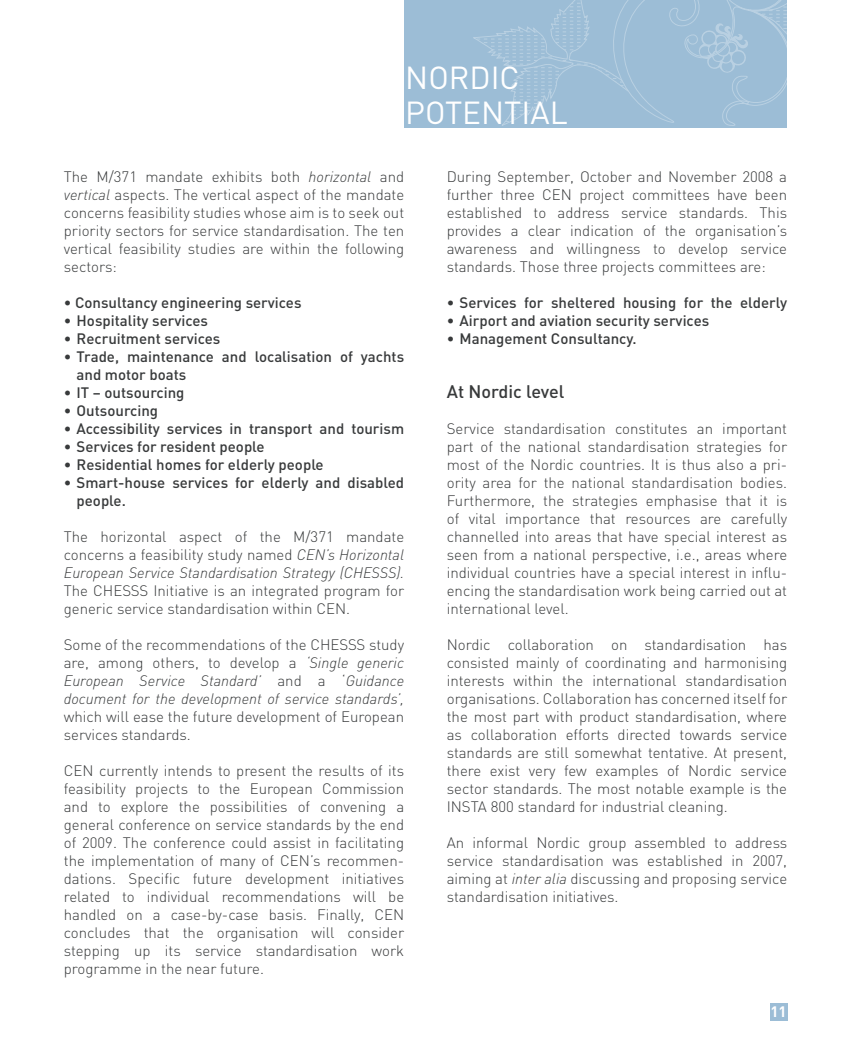
<style>
.page{position:relative;width:851px;height:1063px;background:#fff}
.page>*{position:absolute;margin:0;border:0;box-sizing:border-box;transform-origin:0 0}
.t1{font:31.5px/34.5px "DIN";color:#fff}
.t2{font:500 18px "DIN";color:#383a3b}
.t3{font:300 15px/18px "DIN";color:#383a3b;text-align:justify}
.t4{font:500 15px/18px "DIN";color:#383a3b}
.t5{font:italic 300 15px/18px "DIN";color:#383a3b;text-align:justify}
.t6{font:700 15px "DIN";color:#fff}
.s1{font-style:italic}
.s2{font-style:normal}
</style>
<div class="page">
<div style="left:404px;top:0;width:383px;height:128px;background:#9cbdd6"></div>
<svg style="left:473px;top:0;width:314px;height:126px"></svg>
<div style="left:770px;top:1003px;width:17px;height:17px;background:#9cbdd6"></div>
<h1 class="t1" style="left:405px;top:60px;width:164px">NORDIC<br>POTENtIAL</h1>
<p class="t3" style="left:64px;top:168px;width:342px">The M/371 mandate exhibits both <span class="s1">horizontal</span> and <span class="s1">vertical</span> aspects. The vertical aspect of the mandate concerns feasibility studies whose aim is to seek out priority sectors for service standardisation. The ten vertical feasibility studies are within the following sectors:</p>
<p class="t4" style="left:64px;top:293px;width:239px">• Consultancy engineering services</p>
<p class="t4" style="left:64px;top:311px;width:146px">• Hospitality services</p>
<p class="t4" style="left:64px;top:329px;width:158px">• Recruitment services</p>
<p class="t4" style="left:77px;top:347px;width:329px;text-indent:-13px">• Trade, maintenance and localisation of yachts and motor boats</p>
<p class="t4" style="left:64px;top:383px;width:122px">• IT – outsourcing</p>
<p class="t4" style="left:64px;top:401px;width:96px">• Outsourcing</p>
<p class="t4" style="left:64px;top:419px;width:342px">• Accessibility services in transport and tourism</p>
<p class="t4" style="left:64px;top:437px;width:202px">• Services for resident people</p>
<p class="t4" style="left:64px;top:455px;width:261px">• Residential homes for elderly people</p>
<p class="t4" style="left:77px;top:473px;width:329px;text-indent:-13px">• Smart-house services for elderly and disabled people.</p>
<p class="t3" style="left:64px;top:528px;width:342px">The horizontal aspect of the M/371 mandate concerns a feasibility study named <span class="s1">CEN’s Horizontal European Service Standardisation Strategy (CHESSS).</span></p>
<p class="t3" style="left:64px;top:582px;width:342px">The CHESSS Initiative is an integrated program for generic service standardisation within CEN.</p>
<p class="t5" style="left:64px;top:636px;width:342px"><span class="s2">Some of the recommendations of the CHESSS study are, among others, to develop a</span> ‘Single generic European Service Standard’ <span class="s2">and a ‘</span>Guidance document for the development of service standards’,</p>
<p class="t3" style="left:64px;top:708px;width:342px">which will ease the future development of European services standards.</p>
<p class="t3" style="left:64px;top:762px;width:342px">CE N currently intends to present the results of its feasibility projects to the European Commission and to explore the possibilities of convening a general conference on service standards by the end of 2009. The conference could assist in facilitating the implementation of many of CEN’s recommen&shy;dations. Specific future development initiatives related to individual recommendations will be handled on a case-by-case basis. Finally, CEN concludes that the organisation will consider stepping up its service standardisation work programme in the near future.</p>
<p class="t3" style="left:446px;top:168px;width:342px">During September, October and November 2008 a further three CEN project committees have been established to address service standards. This provides a clear indication of the organisation’s awareness and willingness to develop service standards. Those three projects committees are:</p>
<p class="t4" style="left:446px;top:293px;width:342px">• Services for sheltered housing for the elderly</p>
<p class="t4" style="left:446px;top:311px;width:264px">• Airport and aviation security services</p>
<p class="t4" style="left:446px;top:329px;width:191px">• Management Consultancy.</p>
<p class="t2" style="left:446px;top:380px;width:119px">At Nordic level</p>
<p class="t3" style="left:446px;top:419px;width:342px">Service standardisation constitutes an important part of the national standardisation strategies for most of the Nordic countries. It is thus also a pri&shy;ority area for the national standardisation bodies.<br>Furthermore, the strategies emphasise that it is of vital importance that resources are carefully channelled into areas that have special interest as seen from a national perspective, i.e., areas where individual countries have a special interest in influ&shy;encing the standardisation work being carried out at international level.</p>
<p class="t3" style="left:446px;top:635px;width:342px">Nordic collaboration on standardisation has consisted mainly of coordinating and harmonising interests within the international standardisation organisations. Collaboration has concerned itself for the most part with product standardisation, where as collaboration efforts directed towards service standards are still somewhat tentative. At present, there exist very few examples of Nordic service sector standards. The most notable example is the INSTA 800 standard for industrial cleaning.</p>
<p class="t3" style="left:446px;top:833px;width:342px">An informal Nordic group assembled to address service standardisation was established in 2007, aiming at <span class="s1">inter alia</span> discussing and proposing service standardisation initiatives.</p>
<p class="t6" style="left:770px;top:1002px;width:18px">11</p>
</div>
